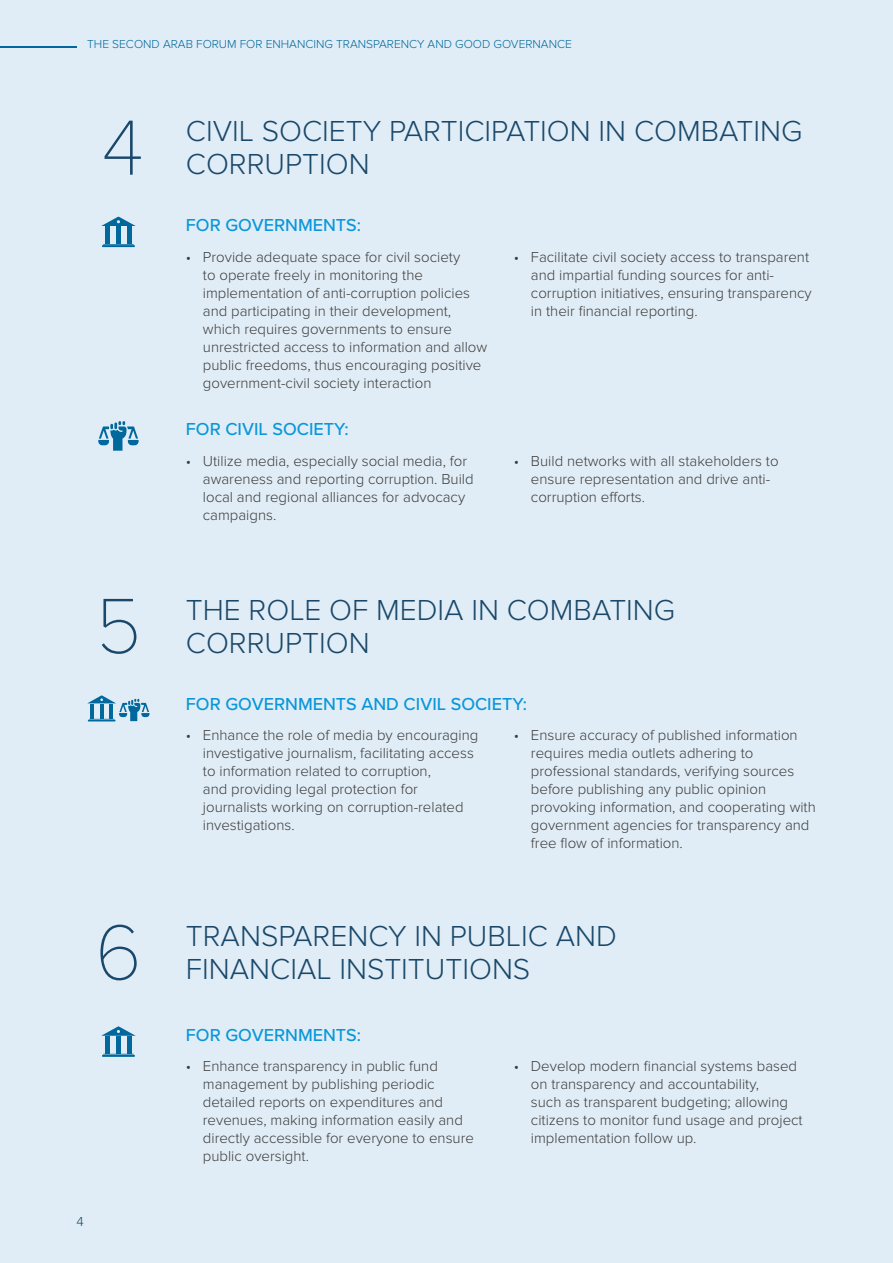
<style>
.page{position:relative;width:893px;height:1263px;background:#e1edf6}
.page>*{position:absolute;margin:0;border:0;box-sizing:border-box;transform-origin:0 0}
.t1{font:100 81px "Proxima Nova T";color:#19486a}
.t2{font:300 30px/33px "Proxima Nova";color:#19486a}
.t3{font:500 18px "Proxima Nova";color:#0a97d9}
.t4{font:300 15px/18px "Proxima Nova";color:#3c3c3c}
.t5{font:300 13.5px "Proxima Nova";color:#19486a}
.t6{font:300 12px "Proxima Nova";color:#00689d}
</style>
<div class="page">
<hr style="left:0;top:46px;width:77px;height:2px;background:#00689d">
<svg style="left:98px;top:421px;width:41px;height:30px"></svg>
<div style="left:116px;top:226px;width:5px;height:18px;background:#00689d"></div>
<svg style="left:103px;top:244px;width:31px;height:1px"></svg>
<hr style="left:102px;top:245px;width:33px;height:2px;background:#00689d">
<hr style="left:105px;top:226px;width:4px;height:18px;background:#00689d">
<svg style="left:101px;top:217px;width:34px;height:9px"></svg>
<hr style="left:128px;top:226px;width:4px;height:18px;background:#00689d">
<div style="left:116px;top:1036px;width:5px;height:17px;background:#00689d"></div>
<svg style="left:103px;top:1054px;width:31px;height:1px"></svg>
<hr style="left:102px;top:1055px;width:33px;height:2px;background:#00689d">
<hr style="left:105px;top:1036px;width:4px;height:17px;background:#00689d">
<svg style="left:101px;top:1026px;width:34px;height:10px"></svg>
<hr style="left:128px;top:1036px;width:4px;height:17px;background:#00689d">
<svg style="left:87px;top:695px;width:62px;height:26px"></svg>
<p class="t6" style="left:87px;top:37px;width:486px">THE SECOND ARAB FORUM FOR ENHANCING TRANSPARENCY AND GOOD GOVERNANCE</p>
<h1 class="t1" style="left:101px;top:87px;width:44px">4</h1>
<h2 class="t2" style="left:186px;top:115px;width:618px">CIVIL SOCIETY PARTICIPATION IN COMBATING<br>CORRUPTION</h2>
<p class="t3" style="left:186px;top:211px;width:177px">FOR GOVERNMENTS:</p>
<p class="t4" style="left:203px;top:248px;width:286px;text-indent:-17px">• Provide adequate space for civil society<br>to operate freely in monitoring the implementation of anti-corruption policies and participating in their development, which requires governments to ensure unrestricted access to information and allow public freedoms, thus encouraging positive government-civil society interaction</p>
<p class="t4" style="left:531px;top:248px;width:282px;text-indent:-17px">• Facilitate civil society access to transparent and impartial funding sources for anti&shy;corruption initiatives, ensuring transparency in their financial reporting.</p>
<p class="t3" style="left:186px;top:416px;width:164px">FOR CIVIL SOCIETY:</p>
<p class="t4" style="left:203px;top:452px;width:272px;text-indent:-17px">• Utilize media, especially social media, for awareness and reporting corruption. Build local and regional alliances for advocacy campaigns.</p>
<p class="t4" style="left:531px;top:452px;width:249px;text-indent:-17px">• Build networks with all stakeholders to ensure representation and drive anti&shy;corruption efforts.</p>
<h1 class="t1" style="left:95px;top:565px;width:48px">5</h1>
<h2 class="t2" style="left:186px;top:594px;width:491px">THE ROLE OF MEDIA IN COMBATING<br>CORRUPTION</h2>
<p class="t3" style="left:186px;top:690px;width:343px">FOR GOVERNMENTS AND CIVIL SOCIETY:</p>
<p class="t4" style="left:203px;top:727px;width:277px;text-indent:-17px">• Enhance the role of media by encouraging investigative journalism, facilitating access to information related to corruption,<br>and providing legal protection for journalists working on corruption-related investigations.</p>
<p class="t4" style="left:531px;top:727px;width:286px;text-indent:-17px">• Ensure accuracy of published information requires media outlets adhering to professional standards, verifying sources before publishing any public opinion provoking information, and cooperating with government agencies for transparency and free flow of information.</p>
<h1 class="t1" style="left:95px;top:892px;width:48px">6</h1>
<h2 class="t2" style="left:186px;top:920px;width:432px">TRANSPARENCY IN PUBLIC AND<br>FINANCIAL INSTITUTIONS</h2>
<p class="t5" style="left:77px;top:1214px;width:9px">4</p>
<p class="t3" style="left:186px;top:1021px;width:177px">FOR GOVERNMENTS:</p>
<p class="t4" style="left:203px;top:1057px;width:273px;text-indent:-17px">• Enhance transparency in public fund management by publishing periodic detailed reports on expenditures and revenues, making information easily and directly accessible for everyone to ensure public oversight.</p>
<p class="t4" style="left:531px;top:1057px;width:273px;text-indent:-17px">• Develop modern financial systems based on transparency and accountability,<br>such as transparent budgeting; allowing citizens to monitor fund usage and project implementation follow up.</p>
</div>
